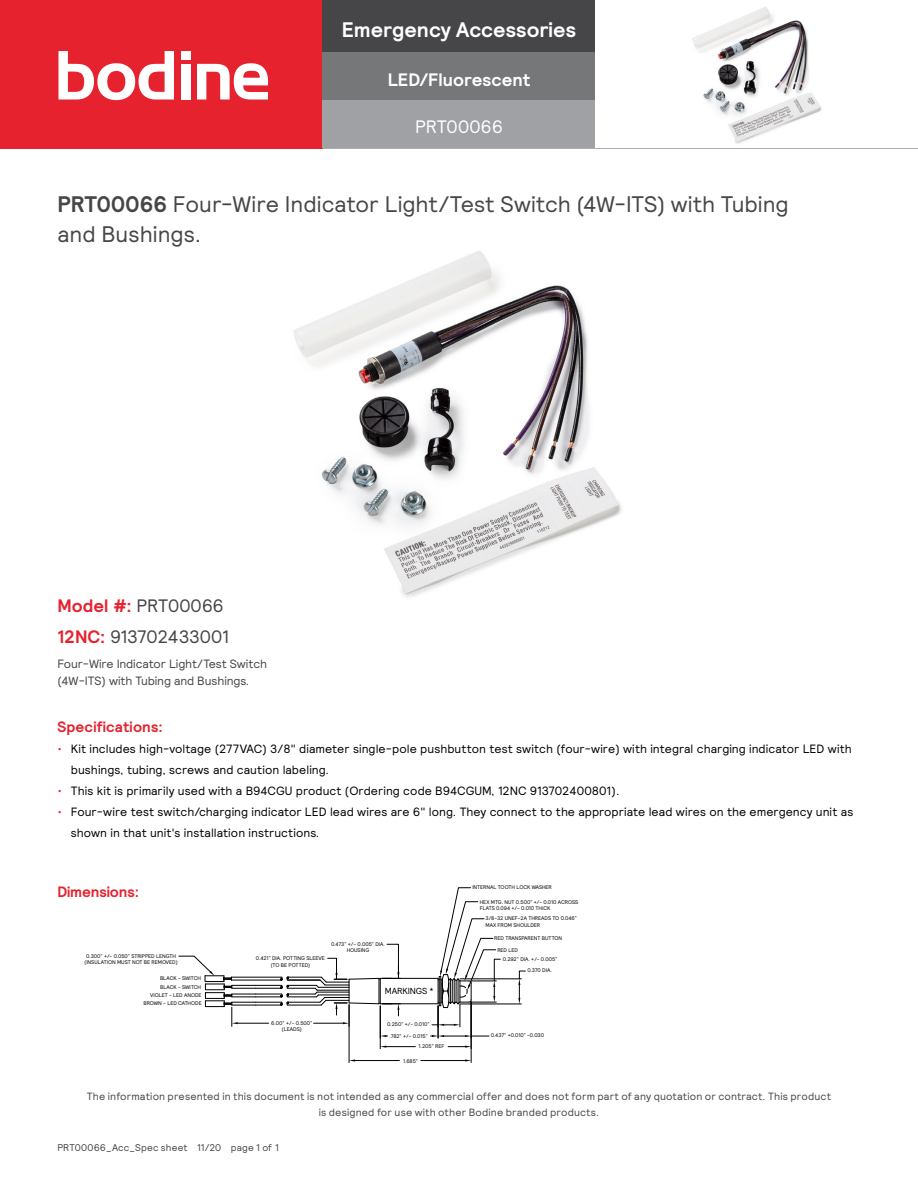
<style>
.page{position:relative;width:918px;height:1188px;background:#fff}
.page>*{position:absolute;margin:0;border:0;box-sizing:border-box;transform-origin:0 0}
.t1{font:22.5px/30px "Relative";color:#464547}
.t2{font:700 21px "Relative";color:#fff}
.t3{font:18px/30.6px "Relative";letter-spacing:-.01em;color:#464547}
.t4{font:700 18px "Relative";color:#fff}
.t5{font:18px "Relative";color:#fff}
.t6{font:700 15px "Relative";letter-spacing:.01em;color:#e6222f}
.t7{font:12px/21px "Relative";letter-spacing:.005em;color:#000}
.t8{font:12px/16.5px "Relative";letter-spacing:-.01em;color:#464547}
.t9{font:10.5px/16.5px "Relative";letter-spacing:.015em;color:#464547;text-align:center}
.t10{font:9.75px "Relative";letter-spacing:.015em;color:#464547}
.t11{font:8.85px "Relative";letter-spacing:-.01em;color:#000}
.t12{font:5.25px/6.4px "Relative";letter-spacing:-.01em;color:#000}
.s1{font-weight:700}
.s2{font-weight:700;color:#e6222f}
.s3{color:#e6222f}
</style>
<div class="page">
<div style="left:0;top:0;width:322px;height:148px;background:#e6222f"></div>
<div style="left:322px;top:0;width:274px;height:52px;background:#464547"></div>
<div style="left:322px;top:52px;width:274px;height:48px;background:#757779"></div>
<div style="left:322px;top:100px;width:274px;height:48px;background:#9fa1a4"></div>
<hr style="left:322px;top:148px;width:274px;height:1px;background:#abadb0">
<hr style="left:0;top:148px;width:322px;height:1px;background:#e6222f">
<hr style="left:596px;top:148px;width:322px;height:1px;background:#abadb0">
<div style="left:181px;top:51px;width:9px;height:9px;background:#fff"></div>
<div style="left:181px;top:64px;width:9px;height:36px;background:#fff"></div>
<svg style="left:197px;top:63px;width:71px;height:37px"></svg>
<svg style="left:58px;top:51px;width:116px;height:49px"></svg>
<img style="left:692px;top:7px;width:130px;height:137px">
<img style="left:294px;top:251px;width:328px;height:346px">
<hr style="left:380px;top:978px;width:58px;height:1px;background:#000">
<hr style="left:380px;top:1003px;width:58px;height:1px;background:#000">
<hr style="left:380px;top:1006px;width:1px;height:43px;background:#000">
<svg style="left:380px;top:1046px;width:35px;height:2px"></svg>
<svg style="left:448px;top:1046px;width:23px;height:2px"></svg>
<svg style="left:380px;top:1035px;width:8px;height:2px"></svg>
<hr style="left:438px;top:1006px;width:1px;height:32px;background:#000">
<svg style="left:431px;top:1035px;width:58px;height:2px"></svg>
<svg style="left:432px;top:887px;width:69px;height:140px"></svg>
<svg style="left:178px;top:944px;width:222px;height:82px"></svg>
<hr style="left:349px;top:1005px;width:1px;height:58px;background:#000">
<hr style="left:471px;top:1002px;width:1px;height:61px;background:#000">
<hr style="left:355px;top:1060px;width:44px;height:1px;background:#000">
<hr style="left:421px;top:1060px;width:44px;height:1px;background:#000">
<svg style="left:349px;top:1059px;width:6px;height:3px"></svg>
<svg style="left:465px;top:1059px;width:6px;height:3px"></svg>
<hr style="left:460px;top:979px;width:61px;height:1px;background:#000">
<hr style="left:460px;top:1004px;width:61px;height:1px;background:#000">
<svg style="left:518px;top:970px;width:8px;height:34px"></svg>
<h2 class="t2" style="left:342px;top:16px;width:236px">Emergency Accessories</h2>
<h3 class="t4" style="left:388px;top:67px;width:144px">LED/Fluorescent</h3>
<h3 class="t5" style="left:415px;top:115px;width:89px">PRT00066</h3>
<h1 class="t1" style="left:57px;top:188px;width:733px"><span class="s1">PRT00066</span> Four-Wire Indicator Light/Test Switch (4W-ITS) with Tubing and Bushings.</h1>
<h3 class="t3" style="left:57px;top:590px;width:173px"><span class="s2">Model #:</span> PRT00066<br><span class="s2">12NC:</span> 913702433001</h3>
<h3 class="t8" style="left:57px;top:655px;width:211px">Four-Wire Indicator Light/Test Switch (4W-ITS) with Tubing and Bushings.</h3>
<h3 class="t6" style="left:57px;top:717px;width:107px">Specifications:</h3>
<h3 class="t7" style="left:71px;top:738px;width:782px;text-indent:-14px"><span class="s3">•</span> Kit includes high-voltage (277VAC) 3/8" diameter single-pole pushbutton test switch (four-wire) with integral charging indicator LED with bushings, tubing, screws and caution labeling.</h3>
<h3 class="t7" style="left:57px;top:780px;width:564px"><span class="s3">•</span> This kit is primarily used with a B94CGU product (Ordering code B94CGUM, 12NC 913702400801).</h3>
<h3 class="t7" style="left:71px;top:801px;width:784px;text-indent:-14px"><span class="s3">•</span> Four-wire test switch/charging indicator LED lead wires are 6" long. They connect to the appropriate lead wires on the emergency unit as shown in that unit's installation instructions.</h3>
<h3 class="t6" style="left:57px;top:882px;width:83px">Dimensions:</h3>
<p class="t12" style="left:331px;top:941px;width:55px;text-align:center">0.473” +/- 0.005” DIA.<br>HOUSING</p>
<p class="t12" style="left:85px;top:953px;width:95px;text-align:center">0.300” +/- 0.050” STRIPPED LENGTH (INSULATION MUST NOT BE REMOVED)</p>
<p class="t12" style="left:256px;top:955px;width:70px;text-align:center">0.421” DIA. POTTING SLEEVE (TO BE POTTED)</p>
<p class="t12" style="left:160px;top:974px;width:43px;line-height:9px">BLACK - SWITCH<br>BLACK - SWITCH</p>
<p class="t12" style="left:143px;top:991px;width:60px;line-height:8.1px;text-align:right">VIOLET - LED ANODE<br>BROWN - LED CATHODE</p>
<h3 class="t11" style="left:385px;top:985px;width:50px">MARKINGS *</h3>
<p class="t12" style="left:271px;top:1020px;width:42px">6.00” +/- 0.500”</p>
<p class="t12" style="left:387px;top:1021px;width:44px">0.250” +/- 0.010”</p>
<p class="t12" style="left:282px;top:1026px;width:21px">(LEADS)</p>
<p class="t12" style="left:390px;top:1033px;width:40px">.782” +/- 0.015”</p>
<p class="t12" style="left:419px;top:1043px;width:27px">1.205” REF</p>
<p class="t12" style="left:403px;top:1057px;width:16px">1.685”</p>
<p class="t12" style="left:472px;top:884px;width:81px">INTERNAL TOOTH LOCK WASHER</p>
<p class="t12" style="left:485px;top:915px;width:93px">3/8-32 UNEF-2A THREADS TO 0.046”<br>MAX FROM SHOULDER</p>
<p class="t12" style="left:480px;top:899px;width:100px">HEX MTG. NUT 0.500” +/- 0.010 ACROSS<br>FLATS 0.094 +/- 0.010 THICK</p>
<p class="t12" style="left:497px;top:933px;width:66px;line-height:11.4px;text-indent:-3px">RED TRANSPARENT BUTTON<br>RED LED</p>
<p class="t12" style="left:503px;top:955px;width:56px">0.292” DIA. +/- 0.005”</p>
<p class="t12" style="left:527px;top:967px;width:26px">0.370 DIA.</p>
<p class="t12" style="left:491px;top:1032px;width:55px">0.437” +0.010” -0.030</p>
<h3 class="t9" style="left:87px;top:1087px;width:746px">The information presented in this document is not intended as any commercial offer and does not form part of any quotation or contract. This product is designed for use with other Bodine branded products.</h3>
<h3 class="t10" style="left:57px;top:1141px;width:223px">PRT00066_Acc_Spec sheet 11/20 page 1 of 1</h3>
</div>
